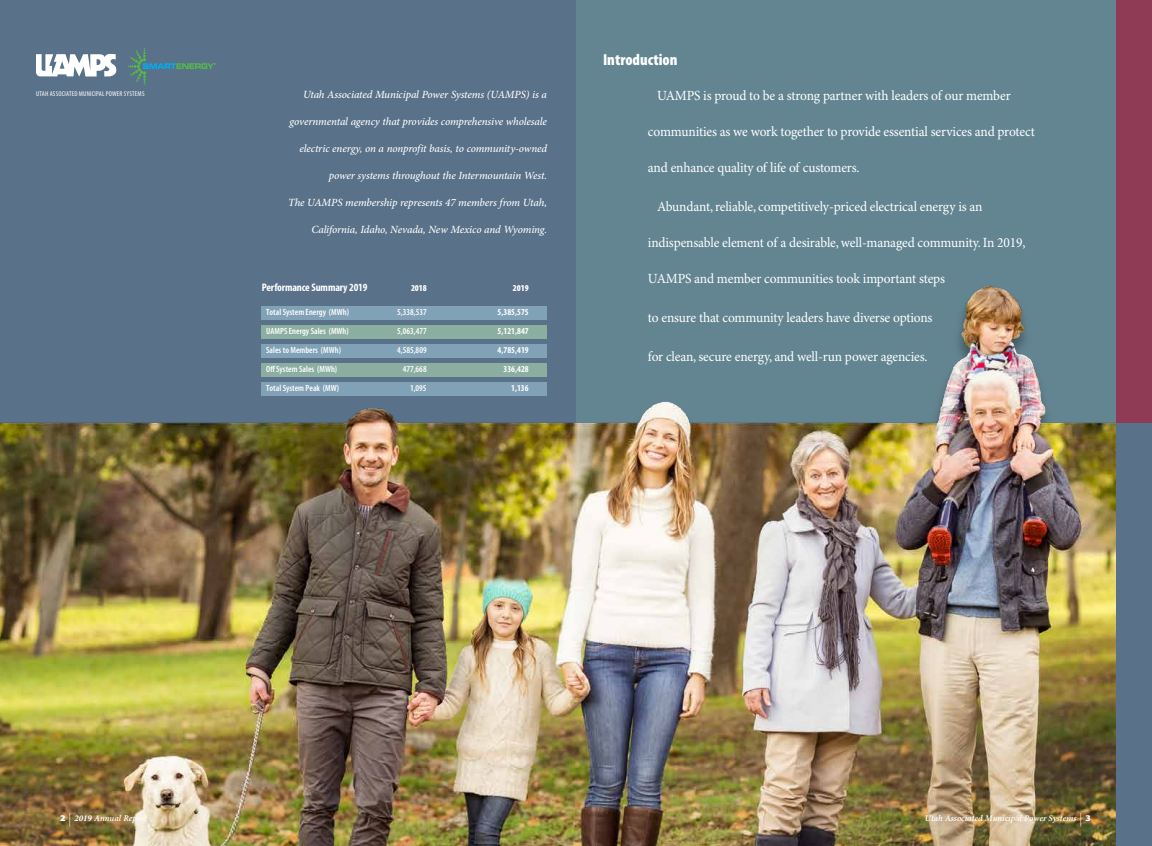
<style>
.page{position:relative;width:1152px;height:846px;background:#fff}
.page>*{position:absolute;margin:0;border:0;box-sizing:border-box;transform-origin:0 0}
.t1{font:900 condensed 16px "Myriad Pro";color:#fff}
.t2{font:14px "Minion Pro";letter-spacing:-.01em;color:#fff;scale:.96 1}
.t3{font:300 13.2px "Myriad Pro";color:#fff}
.t4{font:italic 500 11px "Minion Pro";letter-spacing:-.01em;color:#fff}
.t5{font:700 condensed 11px "Myriad Pro";letter-spacing:-.01em;color:#fff}
.t6{font:600 condensed 9px "Myriad Pro";color:#fff}
.t7{font:700 condensed 9px "Myriad Pro";color:#fff}
.t8{font:900 condensed 9px "Myriad Pro";letter-spacing:-.01em;color:#fff}
.t9{font:italic 600 8.8px "Minion Pro";color:#fff}
.t10{font:condensed 7px "Myriad Pro";letter-spacing:.03em;color:#fff}
.s1{font-family:"Myriad Pro";font-weight:900;font-style:normal;font-stretch:semi-expanded}
.s2{font-family:"Myriad Pro";font-weight:300;font-style:normal;font-size:13.2px}
.s3{font-weight:700}
.s4{font-weight:900;font-stretch:semi-expanded;font-size:8.8px}
</style>
<div class="page">
<div style="left:576px;top:0;width:576px;height:423px;background:#638592"></div>
<div style="left:0;top:0;width:576px;height:423px;background:#597189"></div>
<img style="left:0;top:285px;width:1116px;height:561px">
<div style="left:1116px;top:423px;width:36px;height:423px;background:#597189"></div>
<div style="left:1116px;top:0;width:36px;height:423px;background:#8f3b55"></div>
<svg style="left:128px;top:48px;width:88px;height:37px"></svg>
<svg style="left:36px;top:54px;width:80px;height:23px"></svg>
<div style="left:262px;top:306px;width:285px;height:13px;background:#80a1b6"></div>
<div style="left:262px;top:325px;width:285px;height:13px;background:#8baea1"></div>
<div style="left:262px;top:344px;width:285px;height:13px;background:#80a1b6"></div>
<div style="left:262px;top:363px;width:285px;height:13px;background:#8baea1"></div>
<div style="left:262px;top:382px;width:285px;height:13px;background:#80a1b6"></div>
<p class="t10" style="left:36px;top:89px;width:110px">UTAH ASSOCIATED MUNICIPAL POWER SYSTEMS</p>
<p class="t4" style="left:303px;top:87px;width:246px">Utah Associated Municipal Power Systems (UAMPS) is a</p>
<p class="t4" style="left:290px;top:114px;width:259px">governmental agency that provides comprehensive wholesale</p>
<p class="t4" style="left:300px;top:141px;width:249px">electric energy, on a nonprofit basis, to community-owned</p>
<p class="t4" style="left:329px;top:168px;width:220px">power systems throughout the Intermountain West.</p>
<p class="t4" style="left:288px;top:195px;width:260px">The UAMPS membership represents 47 members from Utah,</p>
<p class="t4" style="left:311px;top:222px;width:237px">California, Idaho, Nevada, New Mexico and Wyoming.</p>
<p class="t5" style="left:262px;top:282px;width:107px">Performance Summary 2019</p>
<p class="t8" style="left:411px;top:283px;width:17px">2018</p>
<p class="t8" style="left:513px;top:283px;width:17px">2019</p>
<p class="t6" style="left:266px;top:307px;width:84px">Total System Energy (MWh)</p>
<p class="t6" style="left:397px;top:307px;width:31px">5,338,537</p>
<p class="t7" style="left:498px;top:307px;width:33px">5,385,575</p>
<p class="t6" style="left:266px;top:326px;width:84px">UAMPS Energy Sales (MWh)</p>
<p class="t6" style="left:397px;top:326px;width:31px">5,063,477</p>
<p class="t7" style="left:498px;top:326px;width:33px">5,121,847</p>
<p class="t6" style="left:266px;top:345px;width:76px">Sales to Members (MWh)</p>
<p class="t6" style="left:397px;top:345px;width:31px">4,585,809</p>
<p class="t7" style="left:498px;top:345px;width:33px">4,785,419</p>
<p class="t6" style="left:266px;top:364px;width:73px">Off System Sales (MWh)</p>
<p class="t6" style="left:403px;top:364px;width:25px">477,668</p>
<p class="t7" style="left:504px;top:364px;width:27px">336,428</p>
<p class="t6" style="left:266px;top:383px;width:74px">Total System Peak (MW)</p>
<p class="t6" style="left:410px;top:383px;width:18px">1,095</p>
<p class="t7" style="left:511px;top:383px;width:19px">1,136</p>
<p class="t1" style="left:603px;top:51px;width:76px">Introduction</p>
<p class="t2" style="left:657px;top:87px;width:370px">UAMPS is proud to be a strong partner with leaders of our member</p>
<p class="t2" style="left:648px;top:123px;width:404px">communities as we work together to provide essential services and protect</p>
<p class="t2" style="left:648px;top:159px;width:222px">and enhance quality of life of customers.</p>
<p class="t2" style="left:657px;top:198px;width:341px">Abundant, reliable, competitively-priced electrical energy is an</p>
<p class="t2" style="left:648px;top:234px;width:395px">indispensable element of a desirable, well-managed community. In 2019,</p>
<p class="t2" style="left:648px;top:270px;width:311px">UAMPS and member communities took important steps</p>
<p class="t2" style="left:648px;top:309px;width:298px">to ensure that community leaders have diverse options</p>
<p class="t2" style="left:648px;top:348px;width:293px">for clean, secure energy, and well-run power agencies.</p>
<p class="t9" style="left:60px;top:813px;width:89px"><span class="s1">2</span> <span class="s2">|</span> <span class="s3">2019</span> Annual Report</p>
<p class="t3" style="left:1080px;top:811px;width:13px">| <span class="s4">3</span></p>
<p class="t9" style="left:925px;top:813px;width:153px">Utah Associated Municipal Power Systems</p>
</div>
